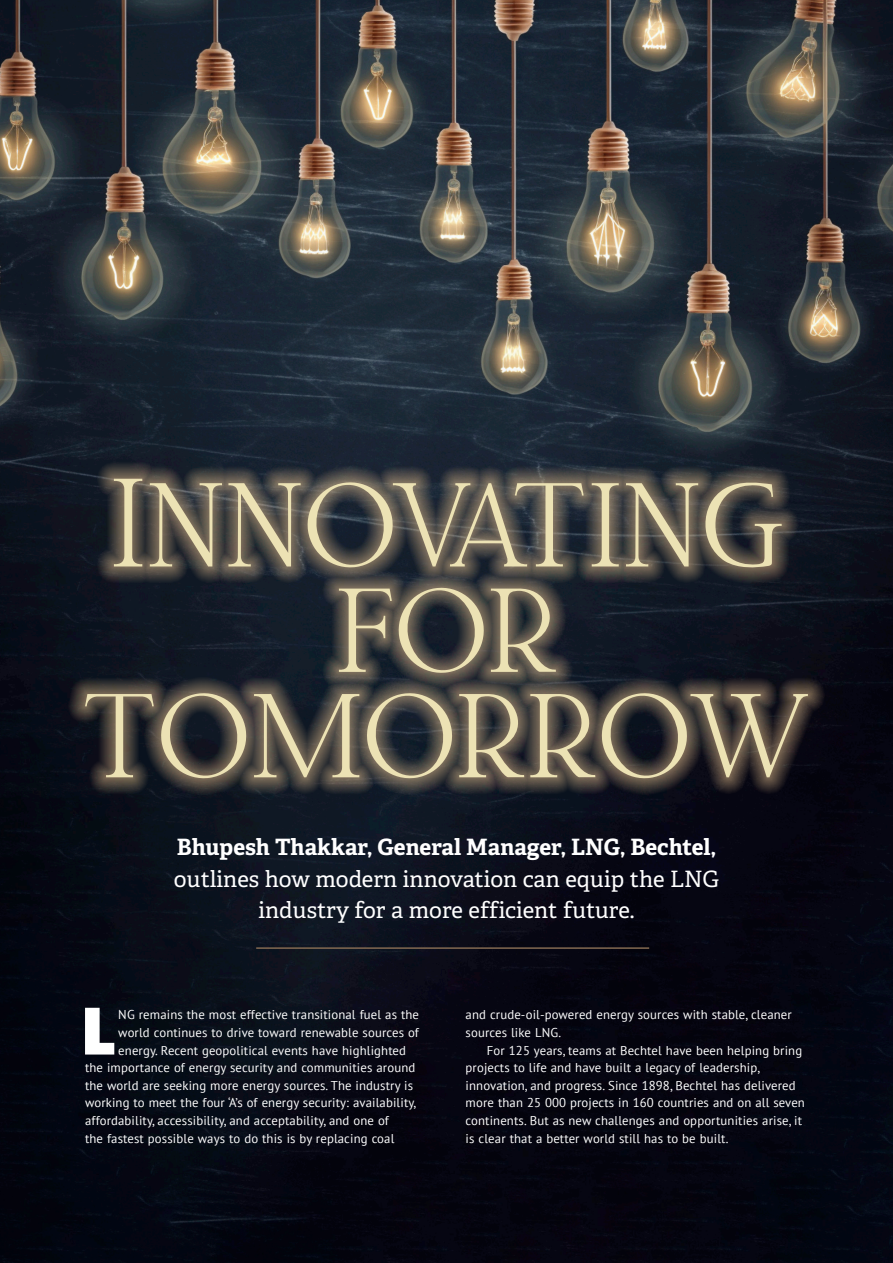
<style>
.page{position:relative;width:893px;height:1263px;background:#fff}
.page>*{position:absolute;margin:0;border:0;box-sizing:border-box;transform-origin:0 0}
.LNG_Paragraph_1___Dr{font:66.75px "Molot";color:#fff}
.LNG_Underhead{font:22.5px/31.5px "Adelle PE";color:#fff;text-align:center}
.LNG_Paragraph_1___Dr-2{font:12.75px/17.7px "PT Sans";letter-spacing:.01em;color:#fff}
.LNG_Text{font:12.75px/17.7px "PT Sans";letter-spacing:.01em;color:#fff}
.s1{font-weight:700}
</style>
<div class="page">
<img style="left:0;top:0;width:893px;height:1263px">
<svg style="left:68px;top:461px;width:757px;height:334px;background:#1d212a"></svg>
<svg style="left:85px;top:690px;width:723px;height:91px;background:#666054"></svg>
<svg style="left:339px;top:585px;width:217px;height:91px;background:#6f6a5c"></svg>
<svg style="left:114px;top:479px;width:668px;height:91px;background:#716b5f"></svg>
<hr style="left:256px;top:947px;width:393px;height:2px;background:#826951">
<p class="LNG_Underhead" style="left:174px;top:830px;width:547px"><span class="s1">Bhupesh Thakkar, General Manager, LNG, Bechtel, </span>outlines how modern innovation can equip the LNG industry for a more efficient future.</p>
<p class="LNG_Paragraph_1___Dr" style="left:82px;top:991px;width:34px">L</p>
<p class="LNG_Paragraph_1___Dr-2" style="left:118px;top:1006px;width:302px">NG remains the most effective transitional fuel as the</p>
<p class="LNG_Paragraph_1___Dr-2" style="left:118px;top:1023px;width:302px">world continues to drive toward renewable sources of</p>
<p class="LNG_Paragraph_1___Dr-2" style="left:118px;top:1041px;width:289px">energy. Recent geopolitical events have highlighted</p>
<p class="LNG_Paragraph_1___Dr-2" style="left:85px;top:1058px;width:332px">the importance of energy security and communities around</p>
<p class="LNG_Paragraph_1___Dr-2" style="left:85px;top:1076px;width:330px">the world are seeking more energy sources. The industry is</p>
<p class="LNG_Paragraph_1___Dr-2" style="left:85px;top:1094px;width:333px">working to meet the four ‘A’s of energy security: availability,</p>
<p class="LNG_Paragraph_1___Dr-2" style="left:85px;top:1111px;width:305px">affordability, accessibility, and acceptability, and one of</p>
<p class="LNG_Paragraph_1___Dr-2" style="left:85px;top:1129px;width:311px">the fastest possible ways to do this is by replacing coal</p>
<p class="LNG_Paragraph_1___Dr-2" style="left:466px;top:1006px;width:328px">and crude-oil-powered energy sources with stable, cleaner sources like LNG.</p>
<p class="LNG_Text" style="left:466px;top:1041px;width:341px;text-indent:21px">For 125 years, teams at Bechtel have been helping bring projects to life and have built a legacy of leadership, innovation, and progress. Since 1898, Bechtel has delivered more than 25 000 projects in 160 countries and on all seven continents. But as new challenges and opportunities arise, it is clear that a better world still has to be built.</p>
</div>
